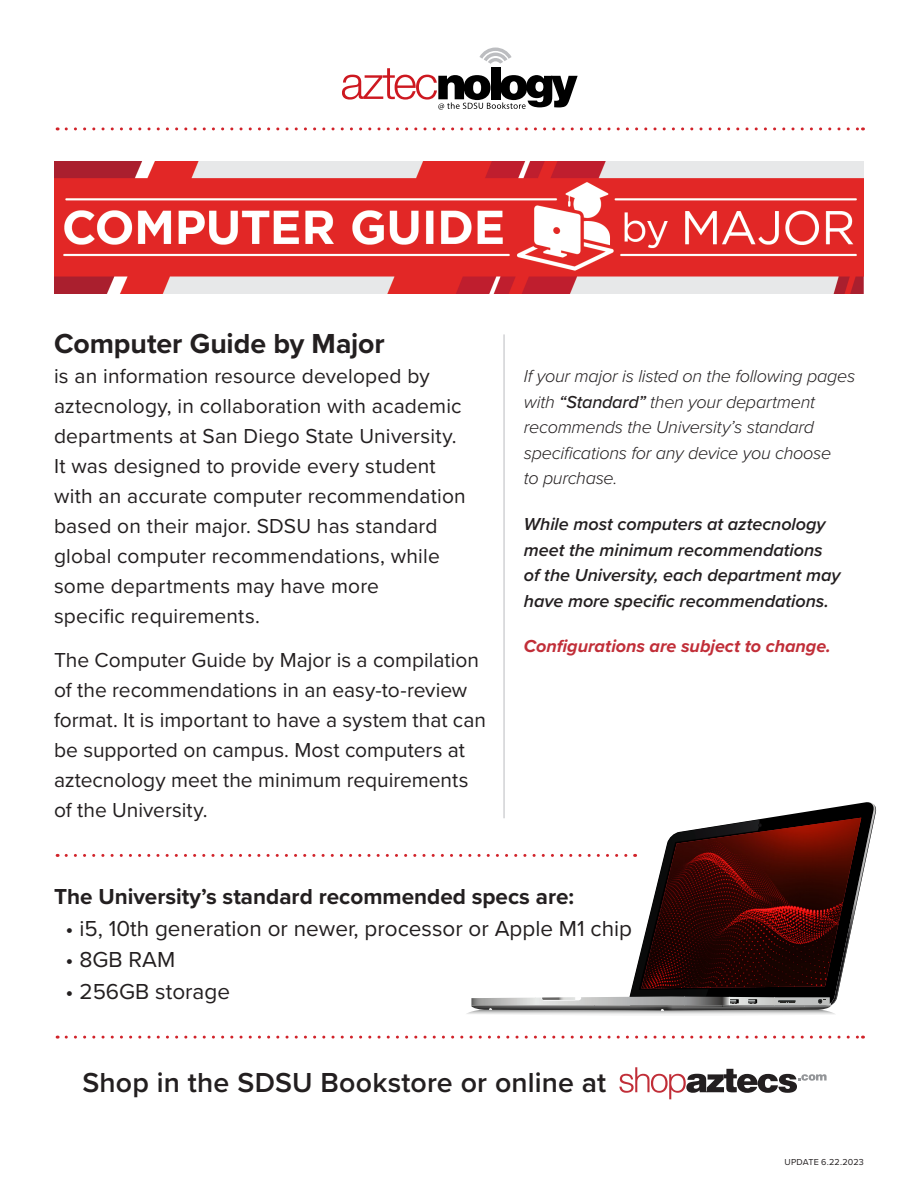
<style>
.page{position:relative;width:918px;height:1188px;background:#fff}
.page>*{position:absolute;margin:0;border:0;box-sizing:border-box;transform-origin:0 0}
.t1{font:600 28.5px "Proxima Nova";letter-spacing:.005em;color:#231f20}
.t2{font:700 28.5px "Proxima Nova";letter-spacing:-.005em;color:#231f20}
.t3{font:22.5px "Proxima Nova";color:#231f20}
.t4{font:700 22.5px "Proxima Nova";color:#231f20}
.t5{font:21px/30px "Proxima Nova";letter-spacing:.005em;color:#231f20}
.t6{font:italic 300 18px/25.5px "Proxima Nova";letter-spacing:-.015em;color:#231f20}
.t7{font:italic 600 18px/25.5px "Proxima Nova";letter-spacing:-.005em;color:#231f20}
.t8{font:italic 700 18px "Proxima Nova";color:#c12e38}
.t9{font:9px "Proxima Nova";letter-spacing:.015em;color:#231f20}
.s1{font-weight:500}
</style>
<div class="page">
<img style="left:54px;top:162px;width:810px;height:132px">
<svg style="left:66px;top:127px;width:798px;height:3px"></svg>
<svg style="left:66px;top:1036px;width:798px;height:3px"></svg>
<hr style="left:503px;top:334px;width:2px;height:484px;background:#d1d2d4">
<img style="left:467px;top:1011px;width:368px;height:4px">
<svg style="left:66px;top:802px;width:809px;height:209px"></svg>
<svg style="left:342px;top:48px;width:236px;height:62px"></svg>
<svg style="left:619px;top:1067px;width:208px;height:32px"></svg>
<p class="t2" style="left:54px;top:323px;width:332px">Computer Guide by Major</p>
<p class="t5" style="left:54px;top:360px;width:413px">is an information resource developed by aztecnology, in collaboration with academic departments at San Diego State University.<br>It was designed to provide every student with an accurate computer recommendation based on their major. SDSU has standard global computer recommendations, while some departments may have more<br>specific requirements.</p>
<p class="t5" style="left:54px;top:644px;width:433px">The Computer Guide by Major is a compilation of the recommendations in an easy-to-review format. It is important to have a system that can be supported on campus. Most computers at aztecnology meet the minimum requirements of the University.</p>
<p class="t6" style="left:524px;top:363px;width:333px">If your major is listed on the following pages with <span class="s1">“Standard”</span> then your department recommends the University’s standard specifications for any device you choose<br>to purchase.</p>
<p class="t7" style="left:524px;top:511px;width:318px">While most computers at aztecnology meet the minimum recommendations of the University, each department may have more specific recommendations.</p>
<p class="t8" style="left:524px;top:633px;width:308px">Configurations are subject to change.</p>
<p class="t4" style="left:54px;top:879px;width:522px">The University’s standard recommended specs are:</p>
<p class="t3" style="left:66px;top:911px;width:568px">• i5, 10th generation or newer, processor or Apple M1 chip</p>
<p class="t3" style="left:66px;top:943px;width:111px">• 8GB RAM</p>
<p class="t3" style="left:66px;top:975px;width:166px">• 256GB storage</p>
<p class="t1" style="left:82px;top:1061px;width:525px">Shop in the SDSU Bookstore or online at</p>
<p class="t9" style="left:784px;top:1155px;width:81px">UPDATE 6.22.2023</p>
</div>
